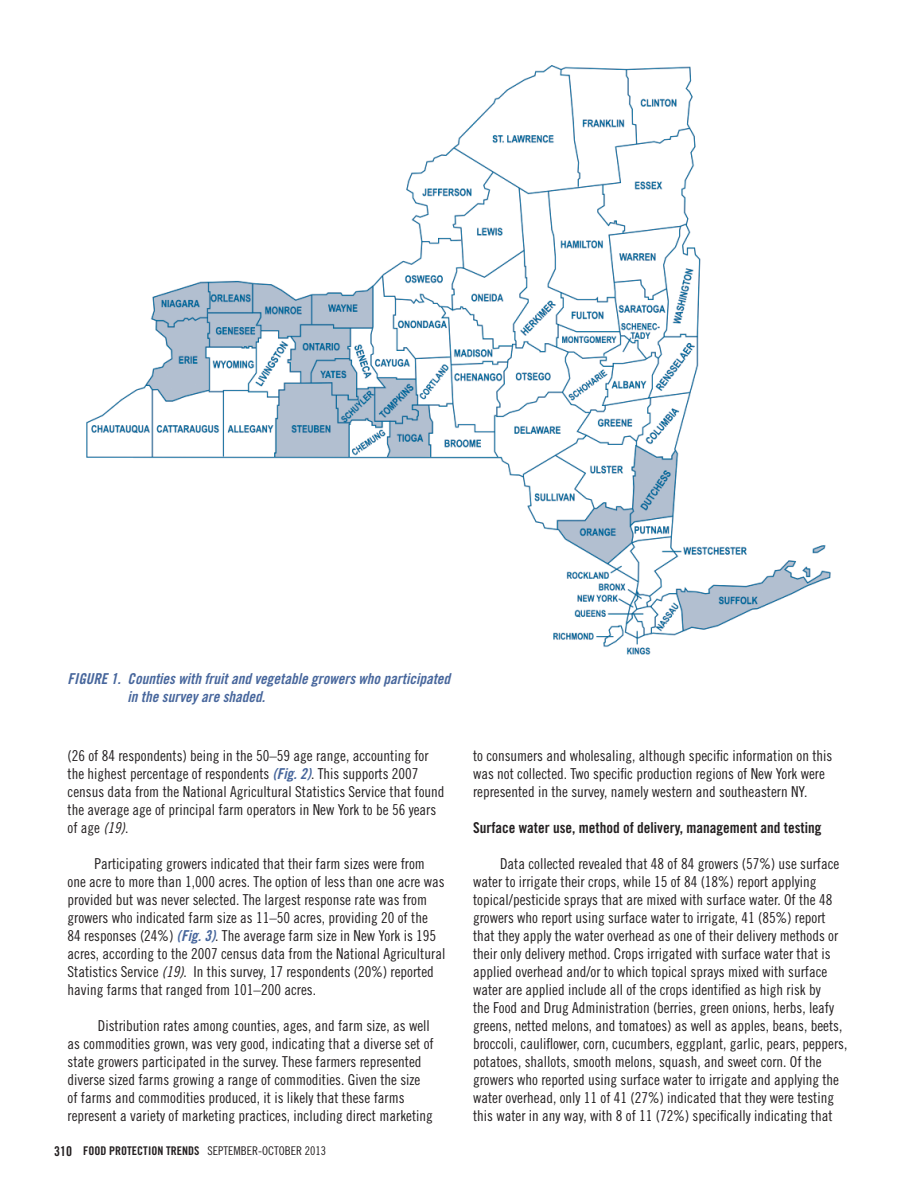
<style>
.page{position:relative;width:919px;height:1189px;background:#fff}
.page>*{position:absolute;margin:0;border:0;box-sizing:border-box;transform-origin:0 0}
.t1{font:15px/18px "Trade Gothic Cond Eighteen";color:#231f20}
.t2{font:15px/18px "Trade Gothic Bold Cond Twenty Obl";color:#47669c}
.t3{font:15px "Trade Gothic Bold Cond Twenty";color:#231f20}
.t4{font:12px "Trade Gothic Cond Eighteen";color:#231f20}
.s1{font-family:"Trade Gothic Bold Cond Twenty Obl";color:#47669c}
.s2{font-family:"Trade Gothic Cond Eighteen Obl"}
.s3{font-family:"Trade Gothic Bold Cond Twenty";font-size:13.5px}
.s4{font-family:"Trade Gothic Bold Cond Twenty"}
</style>
<div class="page">
<img style="left:86px;top:65px;width:745px;height:590px">
<p class="t2" style="left:128px;top:669px;width:324px;text-indent:-60px">FIGURE 1. Counties with fruit and vegetable growers who participated in the survey are shaded.</p>
<p class="t1" style="left:68px;top:746px;width:378px">(26 of 84 respondents) being in the 50–59 age range, accounting for the highest percentage of respondents <span class="s1">(Fig. 2)</span>. This supports 2007 census data from the National Agricultural Statistics Service that found the average age of principal farm operators in New York to be 56 years of age <span class="s2">(19)</span>.</p>
<p class="t1" style="left:68px;top:854px;width:379px;text-indent:27px">Participating growers indicated that their farm sizes were from one acre to more than 1,000 acres. The option of less than one acre was provided but was never selected. The largest response rate was from growers who indicated farm size as 11–50 acres, providing 20 of the<br>84 responses (24%) <span class="s1">(Fig. 3)</span>. The average farm size in New York is 195 acres, according to the 2007 census data from the National Agricultural Statistics Service <span class="s2">(19)</span>. In this survey, 17 respondents (20%) reported having farms that ranged from 101–200 acres.</p>
<p class="t1" style="left:68px;top:1016px;width:367px;text-indent:30px">Distribution rates among counties, ages, and farm size, as well as commodities grown, was very good, indicating that a diverse set of state growers participated in the survey. These farmers represented diverse sized farms growing a range of commodities. Given the size of farms and commodities produced, it is likely that these farms represent a variety of marketing practices, including direct marketing</p>
<p class="t4" style="left:54px;top:1142px;width:273px"><span class="s3">310</span> <span class="s4">FOOD PROTECTION TRENDS</span> SEPTEMBER-OCTOBER 2013</p>
<p class="t1" style="left:473px;top:746px;width:361px">to consumers and wholesaling, although specific information on this was not collected. Two specific production regions of New York were represented in the survey, namely western and southeastern NY.</p>
<p class="t3" style="left:473px;top:818px;width:350px">Surface water use, method of delivery, management and testing</p>
<p class="t1" style="left:473px;top:854px;width:376px;text-indent:27px">Data collected revealed that 48 of 84 growers (57%) use surface water to irrigate their crops, while 15 of 84 (18%) report applying topical/pesticide sprays that are mixed with surface water. Of the 48 growers who report using surface water to irrigate, 41 (85%) report that they apply the water overhead as one of their delivery methods or their only delivery method. Crops irrigated with surface water that is applied overhead and/or to which topical sprays mixed with surface water are applied include all of the crops identified as high risk by<br>the Food and Drug Administration (berries, green onions, herbs, leafy greens, netted melons, and tomatoes) as well as apples, beans, beets, broccoli, cauliflower, corn, cucumbers, eggplant, garlic, pears, peppers, potatoes, shallots, smooth melons, squash, and sweet corn. Of the growers who reported using surface water to irrigate and applying the water overhead, only 11 of 41 (27%) indicated that they were testing this water in any way, with 8 of 11 (72%) specifically indicating that</p>
</div>
